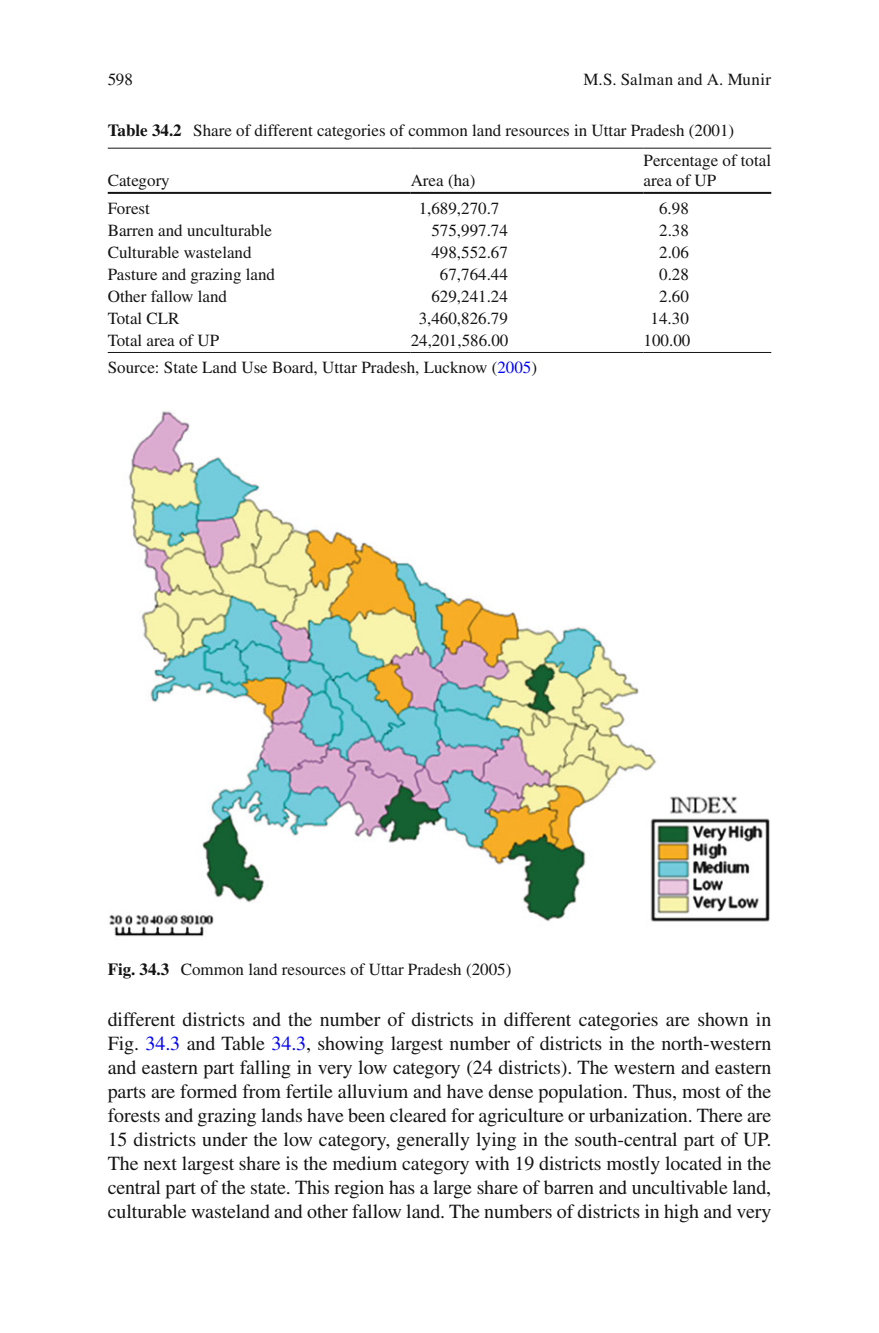
<style>
.page{position:relative;width:879px;height:1333px;background:#fff}
.page>*{position:absolute;margin:0;border:0;box-sizing:border-box;transform-origin:0 0}
.t1{font:20px/24px "Times";letter-spacing:-.005em;color:#131413;text-align:justify}
.t2{font:17px/20px "Times";color:#131413}
.t3{font:17px "Times";letter-spacing:.02em;color:#131413}
.s1{font-weight:700}
.s2{color:#00f}
</style>
<div class="page">
<hr style="left:411px;top:352px;width:232px;height:1px;background:#131413">
<hr style="left:108px;top:352px;width:303px;height:1px;background:#131413">
<hr style="left:643px;top:352px;width:128px;height:1px;background:#131413">
<hr style="left:108px;top:148px;width:303px;height:1px;background:#131413">
<hr style="left:108px;top:192px;width:303px;height:2px;background:#131413">
<hr style="left:411px;top:148px;width:232px;height:1px;background:#131413">
<hr style="left:411px;top:192px;width:232px;height:2px;background:#131413">
<hr style="left:643px;top:148px;width:128px;height:1px;background:#131413">
<hr style="left:643px;top:192px;width:128px;height:2px;background:#131413">
<img style="left:109px;top:411px;width:661px;height:526px">
<p class="t2" style="left:108px;top:71px;width:27px">598</p>
<p class="t3" style="left:583px;top:73px;width:189px">M.S. Salman and A. Munir</p>
<p class="t2" style="left:108px;top:121px;width:628px"><span class="s1">Table 34.2</span> Share of different categories of common land resources in Uttar Pradesh (2001)</p>
<p class="t2" style="left:108px;top:172px;width:64px">Category</p>
<p class="t2" style="left:411px;top:172px;width:66px">Area (ha)</p>
<p class="t2" style="left:643px;top:152px;width:129px">Percentage of total area of UP</p>
<p class="t2" style="left:108px;top:200px;width:44px">Forest</p>
<p class="t2" style="left:419px;top:200px;width:82px">1,689,270.7</p>
<p class="t2" style="left:659px;top:200px;width:31px">6.98</p>
<p class="t2" style="left:108px;top:222px;width:166px">Barren and unculturable</p>
<p class="t2" style="left:431px;top:222px;width:78px">575,997.74</p>
<p class="t2" style="left:659px;top:222px;width:31px">2.38</p>
<p class="t2" style="left:108px;top:244px;width:145px">Culturable wasteland</p>
<p class="t2" style="left:431px;top:244px;width:78px">498,552.67</p>
<p class="t2" style="left:659px;top:244px;width:31px">2.06</p>
<p class="t2" style="left:108px;top:266px;width:169px">Pasture and grazing land</p>
<p class="t2" style="left:440px;top:266px;width:69px">67,764.44</p>
<p class="t2" style="left:659px;top:266px;width:31px">0.28</p>
<p class="t2" style="left:108px;top:288px;width:121px">Other fallow land</p>
<p class="t2" style="left:431px;top:288px;width:78px">629,241.24</p>
<p class="t2" style="left:659px;top:288px;width:31px">2.60</p>
<p class="t2" style="left:108px;top:310px;width:73px">Total CLR</p>
<p class="t2" style="left:419px;top:310px;width:91px">3,460,826.79</p>
<p class="t2" style="left:650px;top:310px;width:40px">14.30</p>
<p class="t2" style="left:108px;top:332px;width:113px">Total area of UP</p>
<p class="t2" style="left:411px;top:332px;width:99px">24,201,586.00</p>
<p class="t2" style="left:643px;top:332px;width:48px">100.00</p>
<p class="t2" style="left:108px;top:359px;width:431px">Source: State Land Use Board, Uttar Pradesh, Lucknow ( <span class="s2">2005</span> )</p>
<p class="t2" style="left:108px;top:960px;width:405px"><span class="s1">Fig. 34.3</span> Common land resources of Uttar Pradesh (2005)</p>
<p class="t1" style="left:108px;top:1009px;width:665px">different districts and the number of districts in different categories are shown in Fig. <span class="s2">34.3</span> and Table <span class="s2">34.3</span> , showing largest number of districts in the north-western and eastern part falling in very low category (24 districts). The western and eastern parts are formed from fertile alluvium and have dense population. Thus, most of the forests and grazing lands have been cleared for agriculture or urbanization. There are 15 districts under the low category, generally lying in the south-central part of UP.<br>The next largest share is the medium category with 19 districts mostly located in the central part of the state. This region has a large share of barren and uncultivable land, culturable wasteland and other fallow land. The numbers of districts in high and very</p>
</div>
